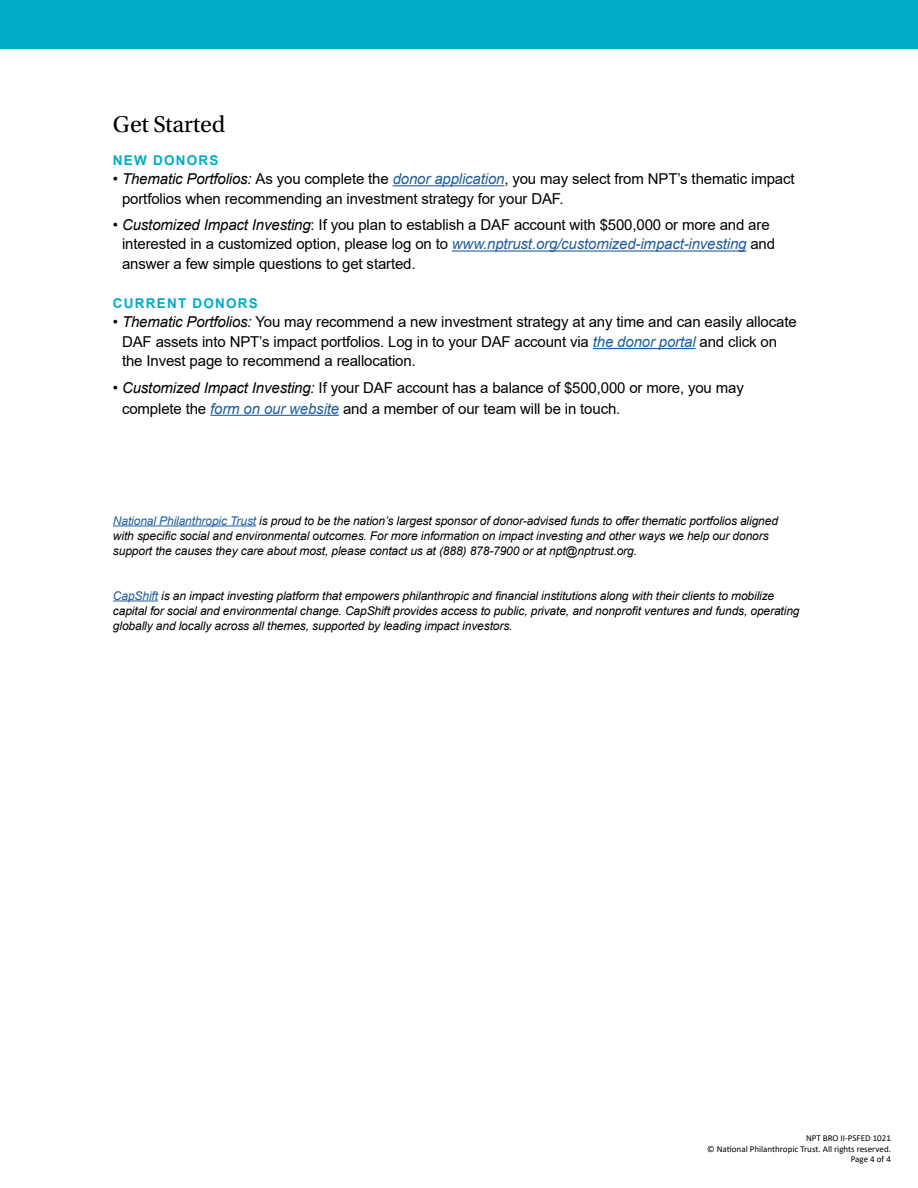
<style>
.page{position:relative;width:918px;height:1188px;background:#fff}
.page>*{position:absolute;margin:0;border:0;box-sizing:border-box;transform-origin:0 0}
.t1{font:24px "Utopia Std";letter-spacing:-.01em;color:#000}
.t2{font:15px/19.5px "Arial";letter-spacing:-.01em;color:#000}
.t3{font:700 13.5px "Arial";letter-spacing:.09em;color:#00abc8}
.t4{font:italic 12px/15px "Arial";letter-spacing:-.01em;color:#000}
.t5{font:9px/10.5px "Calibri";color:#000;text-align:right}
.s1{font-style:italic}
.s2{font-style:italic;color:#215e9e}
.s3{color:#215e9e}
</style>
<div class="page">
<hr style="left:393px;top:185px;width:111px;height:1px;background:#215e9e">
<hr style="left:452px;top:251px;width:295px;height:1px;background:#215e9e">
<hr style="left:593px;top:348px;width:103px;height:1px;background:#215e9e">
<hr style="left:210px;top:415px;width:129px;height:1px;background:#215e9e">
<hr style="left:113px;top:526px;width:143px;height:1px;background:#215e9e">
<hr style="left:113px;top:601px;width:45px;height:1px;background:#215e9e">
<div style="left:0;top:0;width:918px;height:49px;background:#00abc8"></div>
<h1 class="t1" style="left:113px;top:111px;width:114px">Get Started</h1>
<p class="t3" style="left:113px;top:150px;width:107px">NEW DONORS</p>
<p class="t2" style="left:122px;top:169px;width:674px;text-indent:-9px">• <span class="s1">Thematic Portfolios:</span> As you complete the <span class="s2">donor application</span>, you may select from NPT’s thematic impact portfolios when recommending an investment strategy for your DAF.</p>
<p class="t2" style="left:122px;top:215px;width:655px;text-indent:-9px">• <span class="s1">Customized Impact Investing</span>: If you plan to establish a DAF account with $500,000 or more and are interested in a customized option, please log on to <span class="s2">www.nptrust.org/customized-impact-investing</span> and answer a few simple questions to get started.</p>
<p class="t3" style="left:113px;top:294px;width:146px">CURRENT DONORS</p>
<p class="t2" style="left:122px;top:312px;width:676px;text-indent:-9px">• <span class="s1">Thematic Portfolios:</span> You may recommend a new investment strategy at any time and can easily allocate<br>DAF assets into NPT’s impact portfolios. Log in to your DAF account via <span class="s2">the donor portal</span> and click on the Invest page to recommend a reallocation.</p>
<p class="t2" style="left:122px;top:377px;width:623px;line-height:21px;text-indent:-9px">• <span class="s1">Customized Impact Investing:</span> If your DAF account has a balance of $500,000 or more, you may complete the <span class="s2">form on our website</span> and a member of our team will be in touch.</p>
<p class="t4" style="left:113px;top:513px;width:667px"><span class="s3">National Philanthropic Trust</span> is proud to be the nation’s largest sponsor of donor-advised funds to offer thematic portfolios aligned with specific social and environmental outcomes. For more information on impact investing and other ways we help our donors support the causes they care about most, please contact us at (888) 878-7900 or at npt@nptrust.org.</p>
<p class="t4" style="left:113px;top:588px;width:688px"><span class="s3">CapShift</span> is an impact investing platform that empowers philanthropic and financial institutions along with their clients to mobilize capital for social and environmental change. CapShift provides access to public, private, and nonprofit ventures and funds, operating globally and locally across all themes, supported by leading impact investors.</p>
<p class="t5" style="left:707px;top:1133px;width:185px">NPT BRO II-PSFED 1021<br>© National Philanthropic Trust. All rights reserved.<br>Page 4 of 4</p>
</div>
